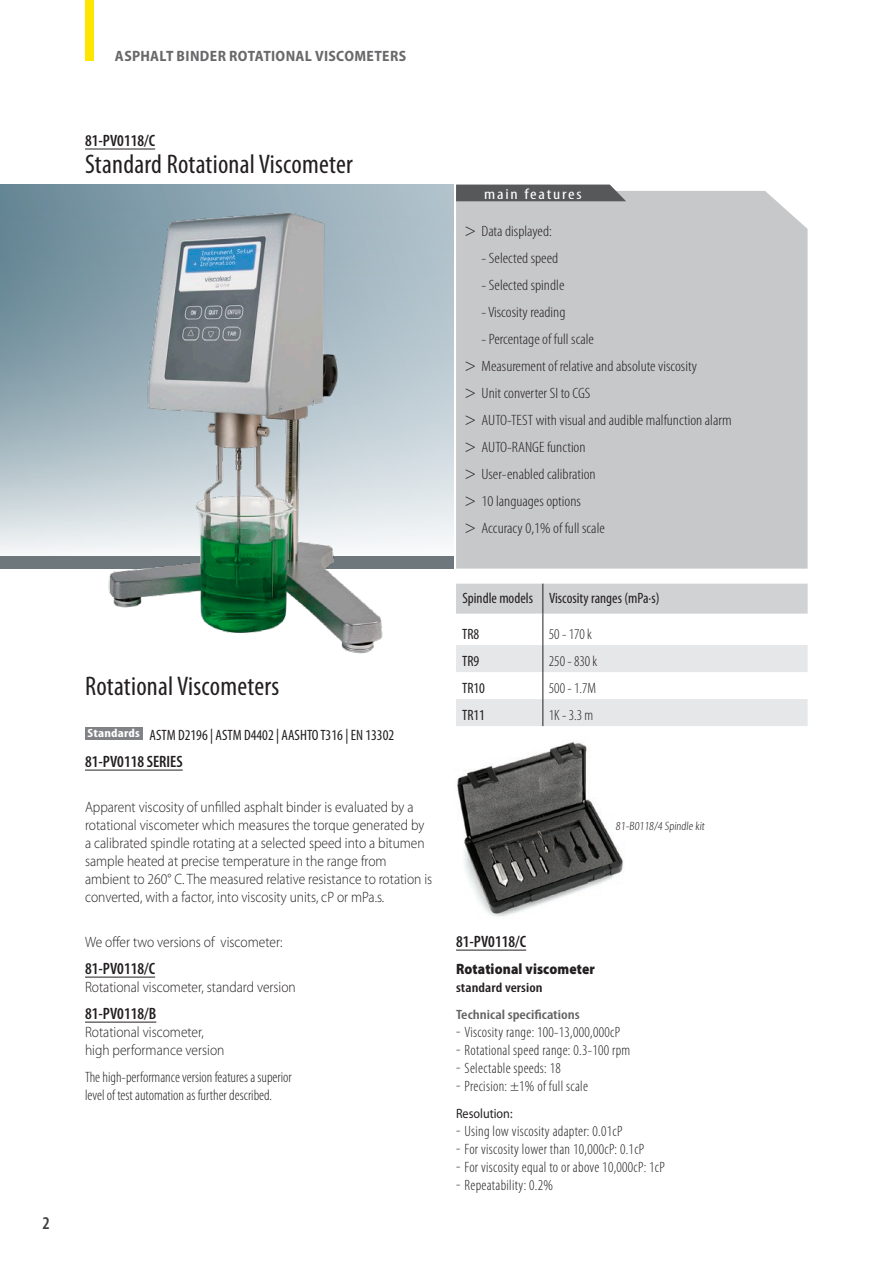
<style>
.page{position:relative;width:893px;height:1263px;background:#fff}
.page>*{position:absolute;margin:0;border:0;box-sizing:border-box;transform-origin:0 0}
._01_Tit_Gruppo{font:condensed 27px "Myriad Pro";letter-spacing:.01em;color:#231f20}
.t1{font:600 condensed 18px "Myriad Pro";color:#3e3e3f}
._02_cod_Main{font:600 condensed 16.5px "Myriad Pro";color:#231f20}
._02_txt_Base{font:300 15px/18px "Myriad Pro";color:#231f20;scale:.9 1}
._02_txt_Tekno{font:300 condensed 15px "Myriad Pro";letter-spacing:.02em;color:#231f20}
._02_txt_Tekno-2{font:300 condensed 15px "Myriad Pro";color:#231f20;scale:1.1 1}
._02_txt_Tekno-3{font:300 condensed 15px/18px "Myriad Pro";color:#231f20}
._04B_Strilli_pos{font:300 condensed 15px "Myriad Pro";color:#231f20;scale:1.1 1}
._02_txt_Tekno-4{font:condensed 15px "Myriad Pro";color:#231f20}
._01_Standard{font:condensed 15px "Myriad Pro";color:#231f20}
.t2{font:700 semi-condensed 15px "Myriad Pro";letter-spacing:.02em;color:#69696c}
._02_tit_Products{font:900 15px "Myriad Pro";letter-spacing:.01em;color:#231f20;scale:.9 1}
.rossini_CG{font:condensed 15px "Myriad Pro";letter-spacing:.1em;color:#fff;scale:1.2 1}
._03_tit_PLUS{font:600 condensed 13.5px "Myriad Pro";color:#636366;scale:1.2 1}
._02_tit_Products-2{font:600 condensed 13.5px "Myriad Pro";letter-spacing:.005em;color:#231f20;scale:1.15 1}
._02_titolino{font:13.5px "Myriad Pro";color:#231f20;scale:.9 1}
._03_dida{font:300 condensed 12.15px "Myriad Pro";color:#231f20;scale:1.11 1}
._01_Tit_Standards{font:700 condensed 12px "Myriad Pro";letter-spacing:.015em;color:#fff;scale:1.2 1}
.s1{font-stretch:normal;font-size:18px}
</style>
<div class="page">
<svg style="left:0;top:185px;width:454px;height:368px;background:#a5b8c1"></svg>
<div style="left:0;top:556px;width:537px;height:13px;background:#6e777c"></div>
<div style="left:454px;top:159px;width:385px;height:413px;background:#fff"></div>
<img style="left:85px;top:184px;width:324px;height:470px">
<img style="left:457px;top:742px;width:166px;height:175px">
<hr style="left:85px;top:977px;width:70px;height:1px;background:#231f20">
<hr style="left:85px;top:1022px;width:71px;height:1px;background:#231f20">
<hr style="left:456px;top:950px;width:70px;height:1px;background:#231f20">
<div style="left:456px;top:191px;width:352px;height:378px;background:#c7c8ca"></div>
<div style="left:456px;top:185px;width:170px;height:16px;background:#57585a"></div>
<hr style="left:85px;top:770px;width:98px;height:1px;background:#231f20">
<div style="left:85px;top:727px;width:57px;height:12px;background:#808285"></div>
<div style="left:456px;top:584px;width:352px;height:30px;background:#d1d2d4"></div>
<hr style="left:543px;top:584px;width:1px;height:30px;background:#231f20">
<hr style="left:543px;top:614px;width:1px;height:31px;background:#231f20">
<svg style="left:456px;top:645px;width:352px;height:81px"></svg>
<hr style="left:85px;top:149px;width:70px;height:1px;background:#231f20">
<div style="left:85px;top:0;width:9px;height:61px;background:#ffe601"></div>
<p class="t1" style="left:43px;top:1213px;width:9px">2</p>
<p class="t2" style="left:115px;top:46px;width:293px">ASPHALT BINDER ROTATIONAL VISCOMETERS</p>
<p class="_02_cod_Main" style="left:85px;top:131px;width:72px">81-PV0118/C</p>
<p class="_01_Tit_Gruppo" style="left:85px;top:149px;width:269px">Standard Rotational Viscometer</p>
<p class="_01_Tit_Gruppo" style="left:85px;top:671px;width:196px">Rotational Viscometers</p>
<p class="_01_Tit_Standards" style="left:88px;top:727px;width:45px">Standards</p>
<p class="_01_Standard" style="left:150px;top:726px;width:246px">ASTM D2196 | ASTM D4402 | AASHTO T316 | EN 13302</p>
<p class="_02_cod_Main" style="left:85px;top:752px;width:99px">81-PV0118 SERIES</p>
<p class="_02_txt_Base" style="left:85px;top:798px;width:387px">Apparent viscosity of unfilled asphalt binder is evaluated by a rotational viscometer which measures the torque generated by a calibrated spindle rotating at a selected speed into a bitumen sample heated at precise temperature in the range from ambient to 260° C. The measured relative resistance to rotation is converted, with a factor, into viscosity units, cP or mPa.s.</p>
<p class="_02_txt_Base" style="left:85px;top:933px;width:221px">We offer two versions of viscometer:</p>
<p class="_02_cod_Main" style="left:85px;top:959px;width:72px">81-PV0118/C</p>
<p class="_02_txt_Base" style="left:85px;top:978px;width:236px">Rotational viscometer, standard version</p>
<p class="_02_cod_Main" style="left:85px;top:1004px;width:73px">81-PV0118/B</p>
<p class="_02_txt_Base" style="left:85px;top:1023px;width:156px">Rotational viscometer, high performance version</p>
<p class="_02_txt_Tekno-3" style="left:85px;top:1068px;width:208px">The high-performance version features a superior level of test automation as further described.</p>
<p class="rossini_CG" style="left:484px;top:186px;width:83px">main features</p>
<p class="_02_txt_Tekno-2" style="left:465px;top:223px;width:81px"><span class="s1">&gt;</span> Data displayed:</p>
<p class="_04B_Strilli_pos" style="left:482px;top:250px;width:71px">- Selected speed</p>
<p class="_04B_Strilli_pos" style="left:482px;top:277px;width:77px">- Selected spindle</p>
<p class="_04B_Strilli_pos" style="left:482px;top:304px;width:78px">- Viscosity reading</p>
<p class="_04B_Strilli_pos" style="left:482px;top:331px;width:104px">- Percentage of full scale</p>
<p class="_02_txt_Tekno-2" style="left:465px;top:358px;width:213px"><span class="s1">&gt;</span> Measurement of relative and absolute viscosity</p>
<p class="_02_txt_Tekno-2" style="left:465px;top:385px;width:116px"><span class="s1">&gt;</span> Unit converter SI to CGS</p>
<p class="_02_txt_Tekno-2" style="left:465px;top:412px;width:244px"><span class="s1">&gt;</span> AUTO-TEST with visual and audible malfunction alarm</p>
<p class="_02_txt_Tekno-2" style="left:465px;top:439px;width:112px"><span class="s1">&gt;</span> AUTO-RANGE function</p>
<p class="_02_txt_Tekno-2" style="left:465px;top:466px;width:121px"><span class="s1">&gt;</span> User-enabled calibration</p>
<p class="_02_txt_Tekno-2" style="left:465px;top:493px;width:107px"><span class="s1">&gt;</span> 10 languages options</p>
<p class="_02_txt_Tekno-2" style="left:465px;top:520px;width:129px"><span class="s1">&gt;</span> Accuracy 0,1% of full scale</p>
<p class="_02_txt_Tekno-4" style="left:462px;top:590px;width:72px">Spindle models</p>
<p class="_02_txt_Tekno-4" style="left:549px;top:590px;width:112px">Viscosity ranges (mPa·s)</p>
<p class="_02_txt_Tekno-4" style="left:462px;top:626px;width:19px">TR8</p>
<p class="_02_txt_Tekno-3" style="left:549px;top:625px;width:45px">50 - 170 k</p>
<p class="_02_txt_Tekno-4" style="left:462px;top:653px;width:19px">TR9</p>
<p class="_02_txt_Tekno-3" style="left:549px;top:652px;width:50px">250 - 830 k</p>
<p class="_02_txt_Tekno-4" style="left:462px;top:680px;width:24px">TR10</p>
<p class="_02_txt_Tekno-3" style="left:549px;top:679px;width:49px">500 - 1.7M</p>
<p class="_02_txt_Tekno-4" style="left:462px;top:707px;width:24px">TR11</p>
<p class="_02_txt_Tekno-3" style="left:549px;top:706px;width:46px">1K - 3.3 m</p>
<p class="_03_dida" style="left:616px;top:819px;width:83px">81-B0118/4 Spindle kit</p>
<p class="_02_cod_Main" style="left:456px;top:932px;width:72px">81-PV0118/C</p>
<p class="_02_tit_Products" style="left:456px;top:960px;width:156px">Rotational viscometer</p>
<p class="_02_tit_Products-2" style="left:456px;top:980px;width:77px">standard version</p>
<p class="_03_tit_PLUS" style="left:456px;top:1007px;width:105px">Technical specifications</p>
<p class="_02_txt_Tekno" style="left:456px;top:1024px;width:166px">ʰ Viscosity range: 100-13,000,000cP</p>
<p class="_02_txt_Tekno" style="left:456px;top:1042px;width:176px">ʰ Rotational speed range: 0.3-100 rpm</p>
<p class="_02_txt_Tekno" style="left:456px;top:1060px;width:106px">ʰ Selectable speeds: 18</p>
<p class="_02_txt_Tekno" style="left:456px;top:1078px;width:134px">ʰ Precision: ±1% of full scale</p>
<p class="_02_titolino" style="left:456px;top:1106px;width:64px">Resolution:</p>
<p class="_02_txt_Tekno" style="left:456px;top:1123px;width:168px">ʰ Using low viscosity adapter: 0.01cP</p>
<p class="_02_txt_Tekno" style="left:456px;top:1141px;width:190px">ʰ For viscosity lower than 10,000cP: 0.1cP</p>
<p class="_02_txt_Tekno" style="left:456px;top:1159px;width:210px">ʰ For viscosity equal to or above 10,000cP: 1cP</p>
<p class="_02_txt_Tekno" style="left:456px;top:1177px;width:98px">ʰ Repeatability: 0.2%</p>
</div>
